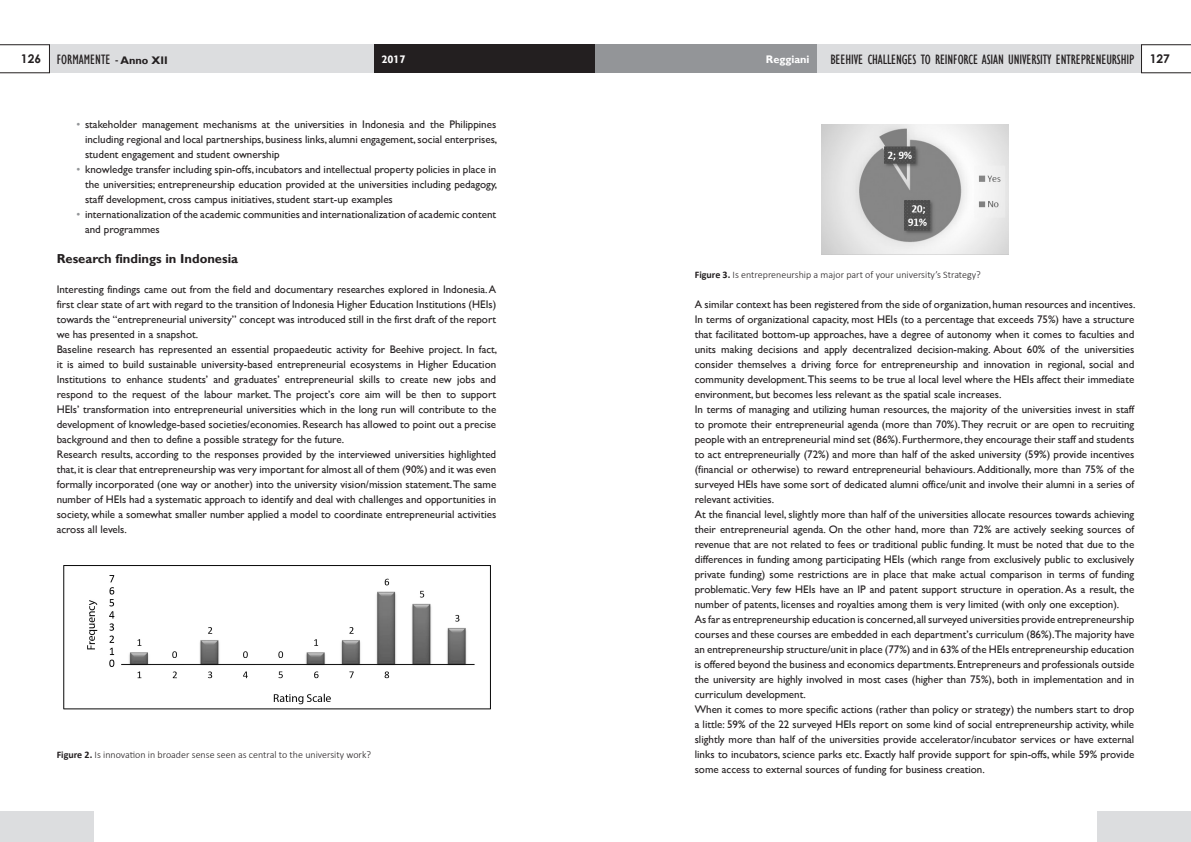
<style>
.page{position:relative;width:1191px;height:842px;background:#fff}
.page>*{position:absolute;margin:0;border:0;box-sizing:border-box;transform-origin:0 0}
.t1{font:condensed 14px "forma";letter-spacing:-.01em;color:#231f20}
.Titolo_Paragrafo{font:700 13px "forma";color:#231f20}
.testo{font:11px/15px "forma";color:#231f20;text-align:justify}
.t2{font:700 11px "forma";color:#fff}
.Didascalie{font:300 10px "Calibri";color:#231f20}
.s1{font-family:"Century Gothic";font-weight:700;font-stretch:normal;font-size:12px}
.s2{font-weight:700;font-stretch:normal;font-size:11px}
.s3{color:#939598}
.s4{font-weight:700}
</style>
<div class="page">
<div style="left:816px;top:45px;width:325px;height:28px;background:#dcdddf"></div>
<div style="left:50px;top:45px;width:324px;height:28px;background:#dcdddf"></div>
<div style="left:374px;top:45px;width:221px;height:28px;background:#231f20"></div>
<svg style="left:1141px;top:45px;width:50px;height:28px"></svg>
<div style="left:595px;top:45px;width:221px;height:28px;background:#939598"></div>
<svg style="left:0;top:45px;width:50px;height:28px"></svg>
<div style="left:0;top:811px;width:94px;height:31px;background:#dcdddf"></div>
<div style="left:1097px;top:811px;width:94px;height:31px;background:#dcdddf"></div>
<img style="left:821px;top:124px;width:187px;height:130px">
<img style="left:63px;top:565px;width:428px;height:145px">
<p class="t1" style="left:21px;top:51px;width:148px"><span class="s1">126</span> FORMAMENTE - <span class="s2">Anno XII</span></p>
<p class="t2" style="left:381px;top:52px;width:26px">2017</p>
<p class="t2" style="left:766px;top:52px;width:45px">Reggiani</p>
<p class="t1" style="left:830px;top:51px;width:341px">BEEHIVE CHALLENGES TO REINFORCE ASIAN UNIVERSITY ENTREPRENEURSHIP <span class="s1">127</span></p>
<p class="testo" style="left:85px;top:117px;width:414px;text-indent:-9px"><span class="s3">•</span> stakeholder management mechanisms at the universities in Indonesia and the Philippines including regional and local partnerships, business links, alumni engagement, social enterprises, student engagement and student ownership</p>
<p class="testo" style="left:85px;top:162px;width:414px;text-indent:-9px"><span class="s3">•</span> knowledge transfer including spin-offs, incubators and intellectual property policies in place in the universities; entrepreneurship education provided at the universities including pedagogy, staff development, cross campus initiatives, student start-up examples</p>
<p class="testo" style="left:85px;top:207px;width:413px;text-indent:-9px"><span class="s3">•</span> internationalization of the academic communities and internationalization of academic content and programmes</p>
<p class="Titolo_Paragrafo" style="left:57px;top:251px;width:183px">Research findings in Indonesia</p>
<p class="testo" style="left:57px;top:282px;width:441px">Interesting findings came out from the field and documentary researches explored in Indonesia. A first clear state of art with regard to the transition of Indonesia Higher Education Institutions (HEIs) towards the “entrepreneurial university” concept was introduced still in the first draft of the report we has presented in a snapshot.</p>
<p class="testo" style="left:57px;top:342px;width:442px">Baseline research has represented an essential propaedeutic activity for Beehive project. In fact, it is aimed to build sustainable university-based entrepreneurial ecosystems in Higher Education Institutions to enhance students’ and graduates’ entrepreneurial skills to create new jobs and respond to the request of the labour market. The project’s core aim will be then to support HEIs’ transformation into entrepreneurial universities which in the long run will contribute to the development of knowledge-based societies/economies. Research has allowed to point out a precise background and then to define a possible strategy for the future.</p>
<p class="testo" style="left:57px;top:447px;width:441px">Research results, according to the responses provided by the interviewed universities highlighted that, it is clear that entrepreneurship was very important for almost all of them (90%) and it was even formally incorporated (one way or another) into the university vision/mission statement. The same number of HEIs had a systematic approach to identify and deal with challenges and opportunities in society, while a somewhat smaller number applied a model to coordinate entrepreneurial activities across all levels.</p>
<p class="Didascalie" style="left:57px;top:749px;width:316px"><span class="s4">Figure 2.</span> Is innovation in broader sense seen as central to the university work?</p>
<p class="Didascalie" style="left:694px;top:269px;width:287px"><span class="s4">Figure 3.</span> Is entrepreneurship a major part of your university’s Strategy?</p>
<p class="testo" style="left:694px;top:297px;width:442px">A similar context has been registered from the side of organization, human resources and incentives.<br>In terms of organizational capacity, most HEIs (to a percentage that exceeds 75%) have a structure that facilitated bottom-up approaches, have a degree of autonomy when it comes to faculties and units making decisions and apply decentralized decision-making. About 60% of the universities consider themselves a driving force for entrepreneurship and innovation in regional, social and community development.This seems to be true al local level where the HEIs affect their immediate environment, but becomes less relevant as the spatial scale increases.</p>
<p class="testo" style="left:694px;top:402px;width:441px">In terms of managing and utilizing human resources, the majority of the universities invest in staff to promote their entrepreneurial agenda (more than 70%). They recruit or are open to recruiting people with an entrepreneurial mind set (86%). Furthermore, they encourage their staff and students to act entrepreneurially (72%) and more than half of the asked university (59%) provide incentives (financial or otherwise) to reward entrepreneurial behaviours. Additionally, more than 75% of the surveyed HEIs have some sort of dedicated alumni office/unit and involve their alumni in a series of relevant activities.</p>
<p class="testo" style="left:694px;top:507px;width:441px">At the financial level, slightly more than half of the universities allocate resources towards achieving their entrepreneurial agenda. On the other hand, more than 72% are actively seeking sources of revenue that are not related to fees or traditional public funding. It must be noted that due to the differences in funding among participating HEIs (which range from exclusively public to exclusively private funding) some restrictions are in place that make actual comparison in terms of funding problematic. Very few HEIs have an IP and patent support structure in operation. As a result, the number of patents, licenses and royalties among them is very limited (with only one exception).</p>
<p class="testo" style="left:694px;top:612px;width:441px">As far as entrepreneurship education is concerned, all surveyed universities provide entrepreneurship courses and these courses are embedded in each department’s curriculum (86%).The majority have an entrepreneurship structure/unit in place (77%) and in 63% of the HEIs entrepreneurship education is offered beyond the business and economics departments. Entrepreneurs and professionals outside the university are highly involved in most cases (higher than 75%), both in implementation and in curriculum development.</p>
<p class="testo" style="left:694px;top:702px;width:441px">When it comes to more specific actions (rather than policy or strategy) the numbers start to drop a little: 59% of the 22 surveyed HEIs report on some kind of social entrepreneurship activity, while slightly more than half of the universities provide accelerator/incubator services or have external links to incubators, science parks etc. Exactly half provide support for spin-offs, while 59% provide some access to external sources of funding for business creation.</p>
</div>
